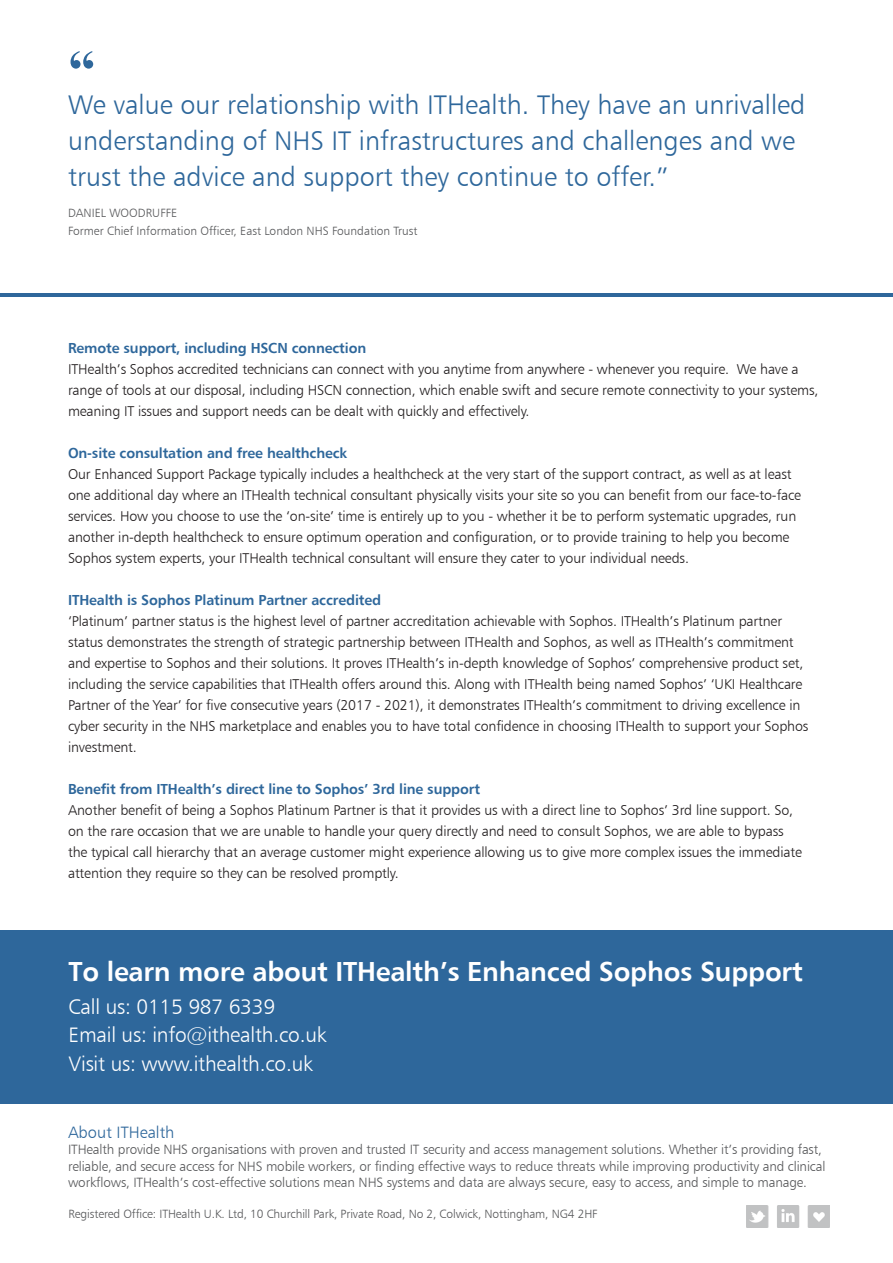
<style>
.page{position:relative;width:893px;height:1263px;background:#fff}
.page>*{position:absolute;margin:0;border:0;box-sizing:border-box;transform-origin:0 0}
.t1{font:700 54px "Times New Roman";color:#2e679b}
.t2{font:27px/36px "Humanist 777 BT Light B";color:#2e679b}
.t3{font:27px "Humanist 777 BT Bold B";letter-spacing:-.01em;color:#fff}
.t4{font:21px/28.5px "Humanist 777 BT Light B";letter-spacing:-.01em;color:#fff}
.t5{font:16.5px "Humanist 777 BT Light B";color:#2e679b}
.t6{font:14.25px/21px "Humanist 777 BT Light B";letter-spacing:-.01em;color:#231f20}
.t7{font:14.25px "Humanist 777 BT Bold B";letter-spacing:-.01em;color:#2e679b}
.t8{font:13.5px/16.5px "Humanist 777 BT Light B";letter-spacing:-.01em;color:#57585a}
.t9{font:12px "Humanist 777 BT Light B";letter-spacing:-.01em;color:#57585a}
</style>
<div class="page">
<hr style="left:0;top:293px;width:893px;height:4px;background:#2e679b">
<img style="left:746px;top:1206px;width:84px;height:21px">
<div style="left:0;top:930px;width:893px;height:174px;background:#2e679b"></div>
<p class="t1" style="left:68px;top:31px;width:28px">“</p>
<p class="t2" style="left:68px;top:86px;width:739px">We value our relationship with ITHealth. They have an unrivalled understanding of NHS IT infrastructures and challenges and we trust the advice and support they continue to offer.”</p>
<p class="t9" style="left:68px;top:205px;width:111px">DANIEL WOODRUFFE</p>
<p class="t9" style="left:68px;top:223px;width:351px">Former Chief Information Officer, East London NHS Foundation Trust</p>
<p class="t7" style="left:68px;top:339px;width:300px">Remote support, including HSCN connection</p>
<p class="t6" style="left:68px;top:358px;width:752px">ITHealth’s Sophos accredited technicians can connect with you anytime from anywhere - whenever you require. We have a range of tools at our disposal, including HSCN connection, which enable swift and secure remote connectivity to your systems, meaning IT issues and support needs can be dealt with quickly and effectively.</p>
<p class="t7" style="left:68px;top:444px;width:281px">On-site consultation and free healthcheck</p>
<p class="t6" style="left:68px;top:463px;width:735px">Our Enhanced Support Package typically includes a healthcheck at the very start of the support contract, as well as at least one additional day where an ITHealth technical consultant physically visits your site so you can benefit from our face-to-face services. How you choose to use the ‘on-site’ time is entirely up to you - whether it be to perform systematic upgrades, run another in-depth healthcheck to ensure optimum operation and configuration, or to provide training to help you become Sophos system experts, your ITHealth technical consultant will ensure they cater to your individual needs.</p>
<p class="t7" style="left:68px;top:591px;width:315px">ITHealth is Sophos Platinum Partner accredited</p>
<p class="t6" style="left:68px;top:610px;width:742px">‘Platinum’ partner status is the highest level of partner accreditation achievable with Sophos. ITHealth’s Platinum partner status demonstrates the strength of strategic partnership between ITHealth and Sophos, as well as ITHealth’s commitment and expertise to Sophos and their solutions. It proves ITHealth’s in-depth knowledge of Sophos’ comprehensive product set, including the service capabilities that ITHealth offers around this. Along with ITHealth being named Sophos’ ‘UKI Healthcare Partner of the Year’ for five consecutive years (2017 - 2021), it demonstrates ITHealth’s commitment to driving excellence in cyber security in the NHS marketplace and enables you to have total confidence in choosing ITHealth to support your Sophos investment.</p>
<p class="t7" style="left:68px;top:780px;width:414px">Benefit from ITHealth’s direct line to Sophos’ 3rd line support</p>
<p class="t6" style="left:68px;top:799px;width:735px">Another benefit of being a Sophos Platinum Partner is that it provides us with a direct line to Sophos’ 3rd line support. So, on the rare occasion that we are unable to handle your query directly and need to consult Sophos, we are able to bypass the typical call hierarchy that an average customer might experience allowing us to give more complex issues the immediate attention they require so they can be resolved promptly.</p>
<p class="t3" style="left:69px;top:954px;width:736px">To learn more about ITHealth’s Enhanced Sophos Support</p>
<p class="t4" style="left:69px;top:992px;width:260px">Call us: 0115 987 6339<br>Email us: info@ithealth.co.uk<br>Visit us: www.ithealth.co.uk</p>
<p class="t5" style="left:68px;top:1122px;width:108px">About ITHealth</p>
<p class="t8" style="left:68px;top:1141px;width:759px">ITHealth provide NHS organisations with proven and trusted IT security and access management solutions. Whether it’s providing fast, reliable, and secure access for NHS mobile workers, or finding effective ways to reduce threats while improving productivity and clinical workflows, ITHealth’s cost-effective solutions mean NHS systems and data are always secure, easy to access, and simple to manage.</p>
<p class="t9" style="left:69px;top:1206px;width:530px">Registered Office: ITHealth U.K. Ltd, 10 Churchill Park, Private Road, No 2, Colwick, Nottingham, NG4 2HF</p>
</div>
